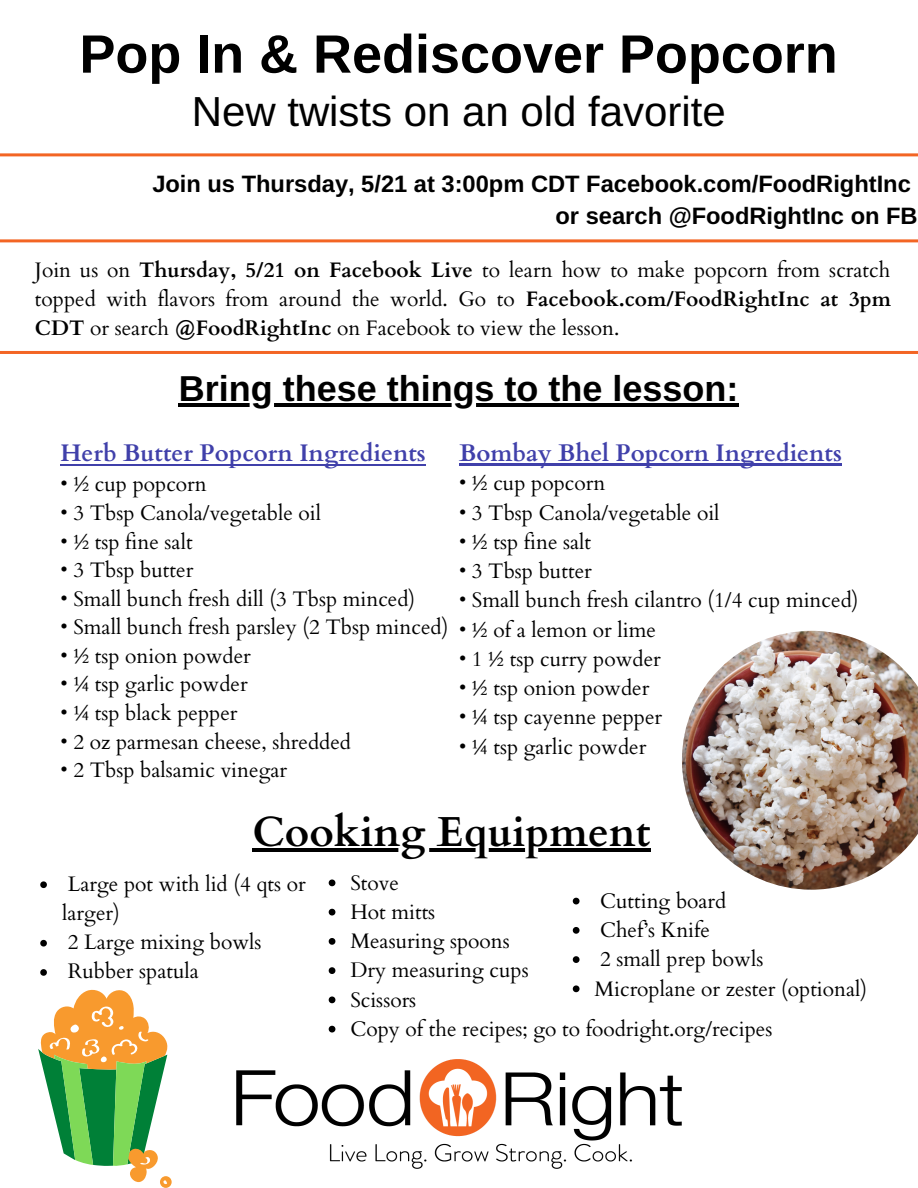
<style>
.page{position:relative;width:918px;height:1188px;background:#fff}
.page>*{position:absolute;margin:0;border:0;box-sizing:border-box;transform-origin:0 0}
.t1{font:700 54px "Arimo";color:#000}
.t2{font:42px "Arimo";color:#000}
.t3{font:700 42px "Cardo";color:#000}
.t4{font:700 36px "Arimo";color:#000}
.t5{font:700 24px "Cardo";color:#4040aa}
.t6{font:700 23.7px/32.1px "Arimo";color:#000;text-align:right}
.t7{font:21px/29.2px "Cardo";color:#000}
.s1{font-weight:700}
</style>
<div class="page">
<img style="left:236px;top:1060px;width:446px;height:109px">
<hr style="left:179px;top:403px;width:560px;height:3px;background:#000">
<svg style="left:0;top:153px;width:918px;height:4px;background:#f58a59"></svg>
<svg style="left:0;top:239px;width:918px;height:4px;background:#f58a59"></svg>
<hr style="left:0;top:351px;width:918px;height:3px;background:#f36524">
<img style="left:682px;top:631px;width:236px;height:259px">
<hr style="left:459px;top:463px;width:383px;height:3px;background:#4040aa">
<hr style="left:61px;top:464px;width:365px;height:1px;background:#4040aa">
<svg style="left:38px;top:990px;width:134px;height:198px"></svg>
<svg style="left:40px;top:881px;width:7px;height:7px"></svg>
<svg style="left:40px;top:940px;width:7px;height:7px"></svg>
<svg style="left:40px;top:969px;width:7px;height:7px"></svg>
<svg style="left:573px;top:898px;width:7px;height:6px"></svg>
<svg style="left:573px;top:927px;width:7px;height:7px"></svg>
<svg style="left:573px;top:956px;width:7px;height:7px"></svg>
<svg style="left:573px;top:985px;width:7px;height:7px"></svg>
<svg style="left:329px;top:880px;width:6px;height:6px"></svg>
<svg style="left:329px;top:909px;width:6px;height:7px"></svg>
<svg style="left:329px;top:938px;width:6px;height:7px"></svg>
<svg style="left:329px;top:967px;width:6px;height:7px"></svg>
<svg style="left:329px;top:997px;width:6px;height:6px"></svg>
<svg style="left:329px;top:1026px;width:6px;height:7px"></svg>
<svg style="left:252px;top:848px;width:399px;height:4px;background:#242424"></svg>
<h1 class="t1" style="left:79px;top:24px;width:760px">Pop In &amp; Rediscover Popcorn</h1>
<h2 class="t2" style="left:192px;top:88px;width:536px">New twists on an old favorite</h2>
<p class="t6" style="left:152px;top:167px;width:767px">Join us Thursday, 5/21 at 3:00pm CDT Facebook.com/FoodRightInc or search @FoodRightInc on FB</p>
<p class="t7" style="left:35px;top:256px;width:858px;line-height:28.8px;text-align:justify">Join us on <span class="s1">Thursday, 5/21 on Facebook Live</span> to learn how to make popcorn from scratch topped with flavors from around the world. Go to <span class="s1">Facebook.com/FoodRightInc at 3pm CDT</span> or search <span class="s1">@FoodRightInc</span> on Facebook to view the lesson.</p>
<h3 class="t4" style="left:179px;top:368px;width:561px">Bring these things to the lesson:</h3>
<p class="t5" style="left:459px;top:437px;width:384px">Bombay Bhel Popcorn Ingredients</p>
<p class="t7" style="left:459px;top:469px;width:148px">• ½ cup popcorn</p>
<p class="t7" style="left:459px;top:498px;width:262px">• 3 Tbsp Canola/vegetable oil</p>
<p class="t7" style="left:459px;top:528px;width:134px">• ½ tsp fine salt</p>
<p class="t7" style="left:459px;top:557px;width:134px">• 3 Tbsp butter</p>
<p class="t7" style="left:459px;top:586px;width:401px">• Small bunch fresh cilantro (1/4 cup minced)</p>
<p class="t7" style="left:459px;top:615px;width:198px">• ½ of a lemon or lime</p>
<p class="t7" style="left:459px;top:645px;width:203px">• 1 ½ tsp curry powder</p>
<p class="t7" style="left:459px;top:674px;width:192px">• ½ tsp onion powder</p>
<p class="t7" style="left:459px;top:703px;width:205px">• ¼ tsp cayenne pepper</p>
<p class="t7" style="left:459px;top:732px;width:189px">• ¼ tsp garlic powder</p>
<p class="t5" style="left:60px;top:437px;width:367px">Herb Butter Popcorn Ingredients</p>
<p class="t7" style="left:60px;top:470px;width:148px">• ½ cup popcorn</p>
<p class="t7" style="left:60px;top:499px;width:262px">• 3 Tbsp Canola/vegetable oil</p>
<p class="t7" style="left:60px;top:527px;width:134px">• ½ tsp fine salt</p>
<p class="t7" style="left:60px;top:556px;width:134px">• 3 Tbsp butter</p>
<p class="t7" style="left:60px;top:585px;width:356px">• Small bunch fresh dill (3 Tbsp minced)</p>
<p class="t7" style="left:60px;top:613px;width:389px">• Small bunch fresh parsley (2 Tbsp minced)</p>
<p class="t7" style="left:60px;top:642px;width:192px">• ½ tsp onion powder</p>
<p class="t7" style="left:60px;top:670px;width:189px">• ¼ tsp garlic powder</p>
<p class="t7" style="left:60px;top:699px;width:179px">• ¼ tsp black pepper</p>
<p class="t7" style="left:60px;top:727px;width:292px">• 2 oz parmesan cheese, shredded</p>
<p class="t7" style="left:60px;top:756px;width:228px">• 2 Tbsp balsamic vinegar</p>
<h2 class="t3" style="left:252px;top:804px;width:400px">Cooking Equipment</h2>
<p class="t7" style="left:62px;top:870px;width:245px">Large pot with lid (4 qts or larger)<br>2 Large mixing bowls<br>Rubber spatula</p>
<p class="t7" style="left:350px;top:868px;width:424px">Stove<br>Hot mitts<br>Measuring spoons<br>Dry measuring cups<br>Scissors<br>Copy of the recipes; go to foodright.org/recipes</p>
<p class="t7" style="left:594px;top:887px;width:274px">Cutting board<br>Chef’s Knife<br>2 small prep bowls<br>Microplane or zester (optional)</p>
</div>
